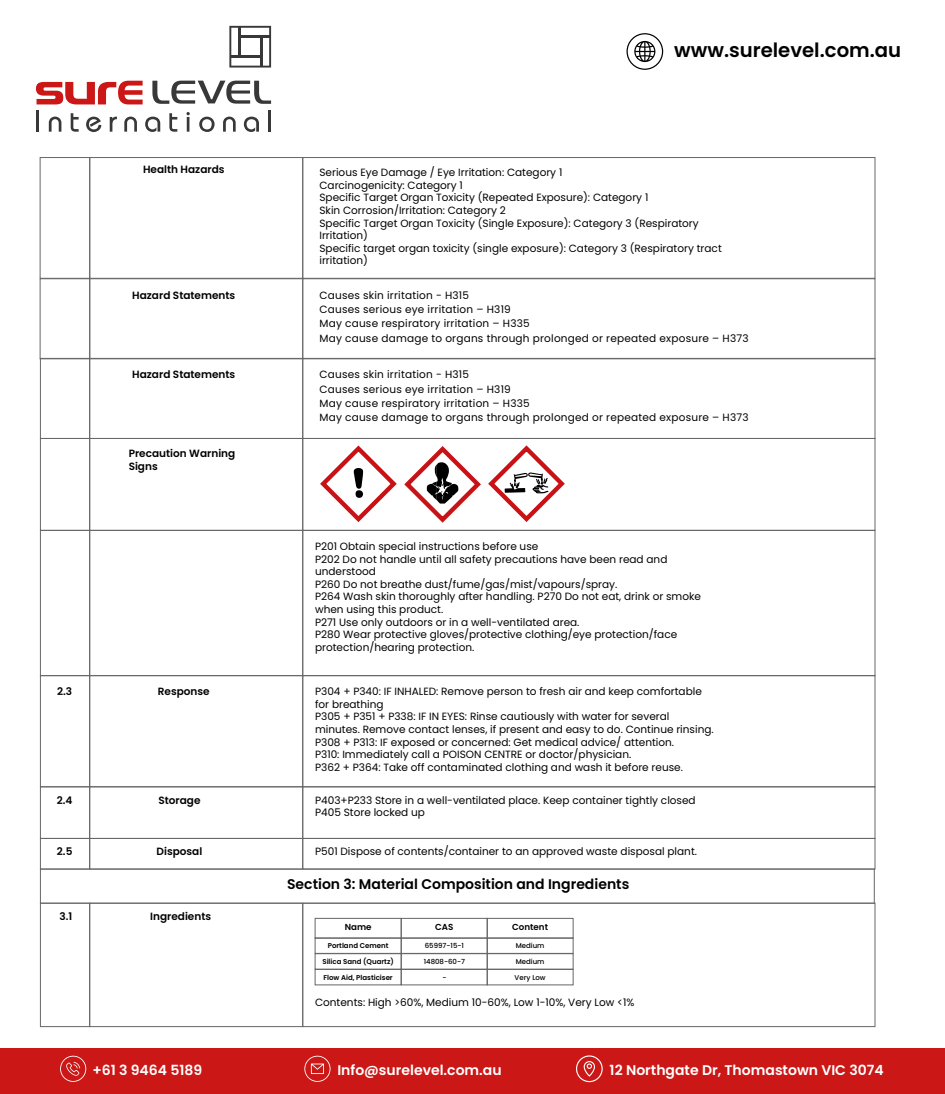
<style>
.page{position:relative;width:945px;height:1094px;background:#fff}
.page>*{position:absolute;margin:0;border:0;box-sizing:border-box;transform-origin:0 0}
.t1{font:600 19.6px "Poppins";color:#000}
.t2{font:600 14px "Poppins";color:#fff}
.t3{font:600 14px "Poppins";color:#000}
.t4{font:10.5px/12.6px "Poppins";color:#000}
.t5{font:10.5px/14.3px "Poppins";letter-spacing:.02em;color:#000}
.t6{font:600 10.5px/12.6px "Poppins";color:#000}
.t7{font:600 8.75px "Poppins";color:#000}
.t8{font:600 7px "Poppins";color:#000}
.t9{font:500 7px "Poppins";color:#000}
</style>
<div class="page">
<svg style="left:36px;top:81px;width:107px;height:23px"></svg>
<svg style="left:152px;top:81px;width:119px;height:23px"></svg>
<hr style="left:36px;top:110px;width:3px;height:22px;background:#383838">
<svg style="left:49px;top:117px;width:12px;height:15px"></svg>
<svg style="left:71px;top:113px;width:8px;height:19px"></svg>
<svg style="left:86px;top:117px;width:15px;height:15px"></svg>
<svg style="left:110px;top:117px;width:7px;height:15px"></svg>
<svg style="left:124px;top:117px;width:13px;height:15px"></svg>
<svg style="left:145px;top:117px;width:15px;height:15px"></svg>
<svg style="left:169px;top:113px;width:8px;height:19px"></svg>
<svg style="left:187px;top:112px;width:3px;height:20px"></svg>
<svg style="left:199px;top:117px;width:16px;height:15px"></svg>
<svg style="left:223px;top:117px;width:13px;height:15px"></svg>
<svg style="left:244px;top:117px;width:15px;height:15px"></svg>
<hr style="left:268px;top:110px;width:3px;height:22px;background:#383838">
<svg style="left:229px;top:26px;width:42px;height:42px"></svg>
<hr style="left:239px;top:27px;width:2px;height:29px;background:#383838">
<hr style="left:240px;top:35px;width:30px;height:2px;background:#383838">
<hr style="left:260px;top:36px;width:2px;height:31px;background:#383838">
<hr style="left:231px;top:55px;width:30px;height:2px;background:#383838">
<div style="left:40px;top:358px;width:50px;height:81px;border:1px solid #686666"></div>
<div style="left:40px;top:438px;width:50px;height:93px;border:1px solid #686666"></div>
<div style="left:89px;top:438px;width:214px;height:93px;border:1px solid #686666"></div>
<div style="left:302px;top:438px;width:573px;height:93px;border:1px solid #686666"></div>
<div style="left:40px;top:530px;width:50px;height:146px;border:1px solid #686666"></div>
<div style="left:89px;top:530px;width:214px;height:146px;border:1px solid #686666"></div>
<div style="left:302px;top:530px;width:573px;height:146px;border:1px solid #686666"></div>
<div style="left:40px;top:786px;width:50px;height:53px;border:1px solid #686666"></div>
<div style="left:40px;top:675px;width:50px;height:112px;border:1px solid #686666"></div>
<div style="left:89px;top:675px;width:214px;height:112px;border:1px solid #686666"></div>
<div style="left:302px;top:675px;width:573px;height:112px;border:1px solid #686666"></div>
<div style="left:40px;top:868px;width:835px;height:35px;border:1px solid #686666"></div>
<div style="left:0;top:1048px;width:945px;height:46px;background:#cb1716"></div>
<svg style="left:304px;top:1055px;width:27px;height:27px"></svg>
<svg style="left:60px;top:1055px;width:26px;height:27px"></svg>
<svg style="left:576px;top:1055px;width:27px;height:27px"></svg>
<svg style="left:627px;top:33px;width:36px;height:37px"></svg>
<div style="left:40px;top:838px;width:50px;height:31px;border:1px solid #686666"></div>
<div style="left:89px;top:838px;width:214px;height:31px;border:1px solid #686666"></div>
<div style="left:302px;top:838px;width:573px;height:31px;border:1px solid #686666"></div>
<div style="left:40px;top:903px;width:50px;height:124px;border:1px solid #686666"></div>
<div style="left:89px;top:903px;width:214px;height:124px;border:1px solid #686666"></div>
<div style="left:302px;top:903px;width:573px;height:124px;border:1px solid #686666"></div>
<svg style="left:320px;top:445px;width:245px;height:78px"></svg>
<div style="left:401px;top:918px;width:87px;height:20px;border:1px solid #686666"></div>
<div style="left:315px;top:918px;width:87px;height:20px;border:1px solid #686666"></div>
<div style="left:487px;top:918px;width:87px;height:20px;border:1px solid #686666"></div>
<div style="left:401px;top:937px;width:87px;height:17px;border:1px solid #686666"></div>
<div style="left:315px;top:937px;width:87px;height:17px;border:1px solid #686666"></div>
<div style="left:487px;top:937px;width:87px;height:17px;border:1px solid #686666"></div>
<div style="left:401px;top:953px;width:87px;height:16px;border:1px solid #686666"></div>
<div style="left:315px;top:953px;width:87px;height:16px;border:1px solid #686666"></div>
<div style="left:487px;top:953px;width:87px;height:16px;border:1px solid #686666"></div>
<div style="left:401px;top:969px;width:87px;height:16px;border:1px solid #686666"></div>
<div style="left:315px;top:969px;width:87px;height:16px;border:1px solid #686666"></div>
<div style="left:487px;top:969px;width:87px;height:16px;border:1px solid #686666"></div>
<div style="left:40px;top:157px;width:50px;height:122px;border:1px solid #686666"></div>
<div style="left:89px;top:157px;width:214px;height:122px;border:1px solid #686666"></div>
<div style="left:302px;top:157px;width:573px;height:122px;border:1px solid #686666"></div>
<div style="left:40px;top:278px;width:50px;height:81px;border:1px solid #686666"></div>
<div style="left:89px;top:278px;width:214px;height:81px;border:1px solid #686666"></div>
<div style="left:302px;top:278px;width:573px;height:81px;border:1px solid #686666"></div>
<h1 class="t1" style="left:674px;top:39px;width:228px">www.surelevel.com.au</h1>
<p class="t6" style="left:143px;top:163px;width:83px">Health Hazards</p>
<p class="t4" style="left:319px;top:166px;width:404px">Serious Eye Damage / Eye Irritation: Category 1<br>Carcinogenicity: Category 1<br>Specific Target Organ Toxicity (Repeated Exposure): Category 1<br>Skin Corrosion/Irritation: Category 2<br>Specific Target Organ Toxicity (Single Exposure): Category 3 (Respiratory Irritation)<br>Specific target organ toxicity (single exposure): Category 3 (Respiratory tract irritation)</p>
<p class="t5" style="left:319px;top:288px;width:431px">Causes skin irritation - H315<br>Causes serious eye irritation – H319<br>May cause respiratory irritation – H335<br>May cause damage to organs through prolonged or repeated exposure – H373</p>
<p class="t6" style="left:132px;top:289px;width:105px">Hazard Statements</p>
<p class="t6" style="left:132px;top:368px;width:105px">Hazard Statements</p>
<p class="t6" style="left:129px;top:447px;width:108px">Precaution Warning<br>Signs</p>
<p class="t6" style="left:57px;top:685px;width:17px">2.3</p>
<p class="t6" style="left:158px;top:685px;width:53px">Response</p>
<p class="t5" style="left:319px;top:367px;width:431px">Causes skin irritation - H315<br>Causes serious eye irritation – H319<br>May cause respiratory irritation – H335<br>May cause damage to organs through prolonged or repeated exposure – H373</p>
<p class="t4" style="left:315px;top:540px;width:387px">P201 Obtain special instructions before use<br>P202 Do not handle until all safety precautions have been read and understood<br>P260 Do not breathe dust/fume/gas/mist/vapours/spray.<br>P264 Wash skin thoroughly after handling. P270 Do not eat, drink or smoke when using this product.<br>P271 Use only outdoors or in a well-ventilated area.<br>P280 Wear protective gloves/protective clothing/eye protection/face protection/hearing protection.</p>
<p class="t4" style="left:315px;top:685px;width:400px">P304 + P340: IF INHALED: Remove person to fresh air and keep comfortable for breathing<br>P305 + P351 + P338: IF IN EYES: Rinse cautiously with water for several minutes. Remove contact lenses, if present and easy to do. Continue rinsing.<br>P308 + P313: IF exposed or concerned: Get medical advice/ attention.<br>P310: Immediately call a POISON CENTRE or doctor/physician.<br>P362 + P364: Take off contaminated clothing and wash it before reuse.</p>
<p class="t6" style="left:57px;top:794px;width:17px">2.4</p>
<p class="t6" style="left:158px;top:794px;width:44px">Storage</p>
<p class="t4" style="left:315px;top:794px;width:382px">P403+P233 Store in a well-ventilated place. Keep container tightly closed<br>P405 Store locked up</p>
<p class="t6" style="left:57px;top:845px;width:17px">2.5</p>
<p class="t6" style="left:157px;top:845px;width:47px">Disposal</p>
<p class="t4" style="left:315px;top:845px;width:383px">P501 Dispose of contents/container to an approved waste disposal plant.</p>
<p class="t6" style="left:60px;top:910px;width:14px">3.1</p>
<p class="t6" style="left:150px;top:910px;width:62px">Ingredients</p>
<h2 class="t3" style="left:287px;top:876px;width:344px">Section 3: Material Composition and Ingredients</h2>
<p class="t7" style="left:345px;top:922px;width:28px">Name</p>
<p class="t7" style="left:435px;top:922px;width:20px">CAS</p>
<p class="t7" style="left:512px;top:922px;width:37px">Content</p>
<p class="t8" style="left:328px;top:942px;width:62px">Portland Cement</p>
<p class="t9" style="left:425px;top:941px;width:41px">65997-15-1</p>
<p class="t9" style="left:516px;top:941px;width:30px">Medium</p>
<p class="t9" style="left:424px;top:957px;width:43px">14808-60-7</p>
<p class="t9" style="left:442px;top:973px;width:6px">-</p>
<p class="t8" style="left:322px;top:957px;width:73px">Silica Sand (Quartz)</p>
<p class="t9" style="left:516px;top:957px;width:30px">Medium</p>
<p class="t8" style="left:323px;top:973px;width:71px">Flow Aid, Plasticiser</p>
<p class="t9" style="left:515px;top:973px;width:32px">Very Low</p>
<p class="t4" style="left:315px;top:996px;width:321px">Contents: High &gt;60%, Medium 10-60%, Low 1-10%, Very Low &lt;1%</p>
<h2 class="t2" style="left:92px;top:1062px;width:111px">+61 3 9464 5189</h2>
<h2 class="t2" style="left:337px;top:1062px;width:166px">Info@surelevel.com.au</h2>
<h2 class="t2" style="left:610px;top:1062px;width:276px">12 Northgate Dr, Thomastown VIC 3074</h2>
</div>
